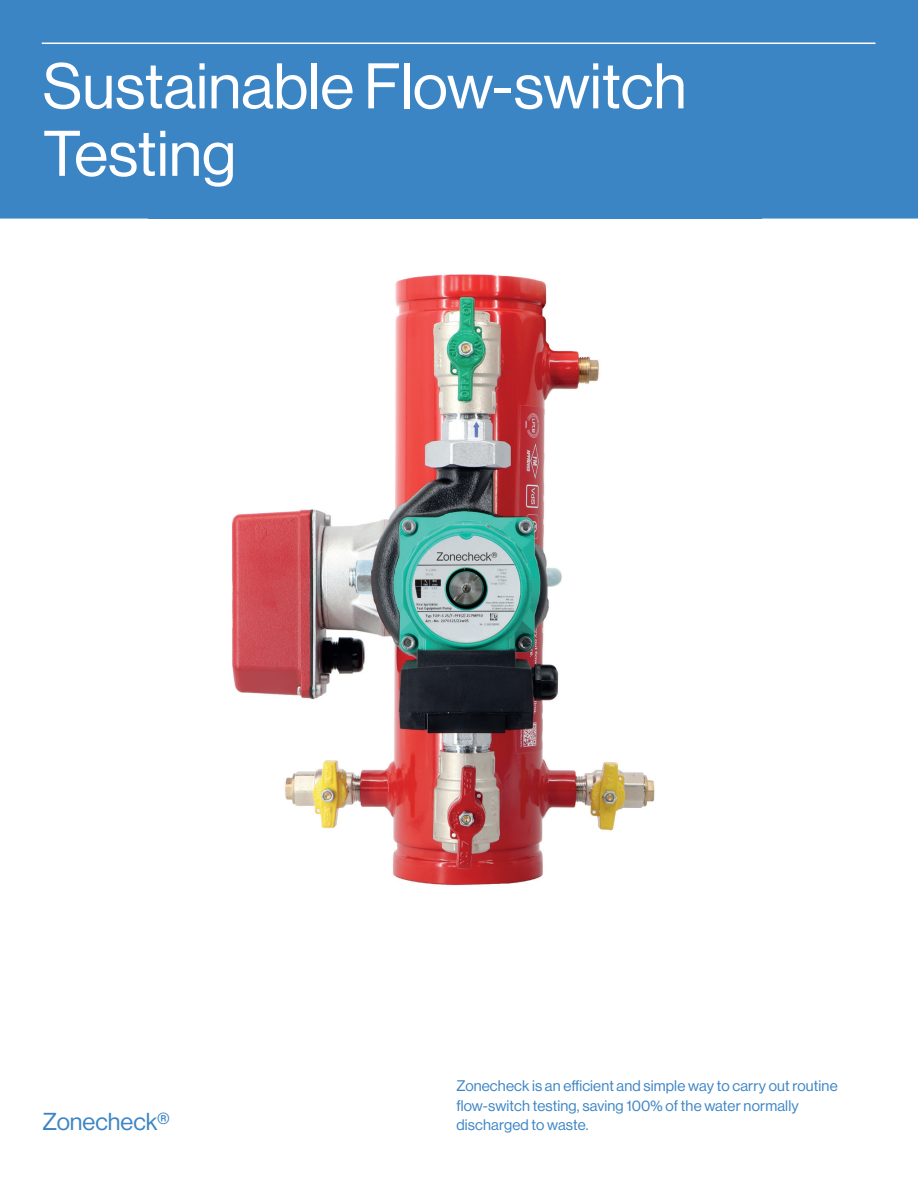
<style>
.page{position:relative;width:918px;height:1188px;background:#fff}
.page>*{position:absolute;margin:0;border:0;box-sizing:border-box;transform-origin:0 0}
.t1{font:63px/67.5px "Neue Haas Display";color:#fff}
.t2{font:24px "Neue Haas Display";color:#3c85c5}
.t3{font:15px/19.5px "Neue Haas Display";letter-spacing:.01em;color:#3c85c5}
</style>
<div class="page">
<img style="left:232px;top:274px;width:423px;height:612px">
<div style="left:0;top:0;width:918px;height:219px;background:#3c85c5"></div>
<div style="left:455px;top:143px;width:307px;height:76px;background:#3c85c5"></div>
<hr style="left:42px;top:43px;width:833px;height:1px;background:#fff">
<h1 class="t1" style="left:43px;top:53px;width:645px">Sustainable Flow-switch<br>Testing</h1>
<p class="t3" style="left:456px;top:1077px;width:383px">Zonecheck is an efficient and simple way to carry out routine flow-switch testing, saving 100% of the water normally</p>
<h2 class="t2" style="left:43px;top:1109px;width:129px">Zonecheck®</h2>
<p class="t3" style="left:456px;top:1116px;width:134px">discharged to waste.</p>
</div>
